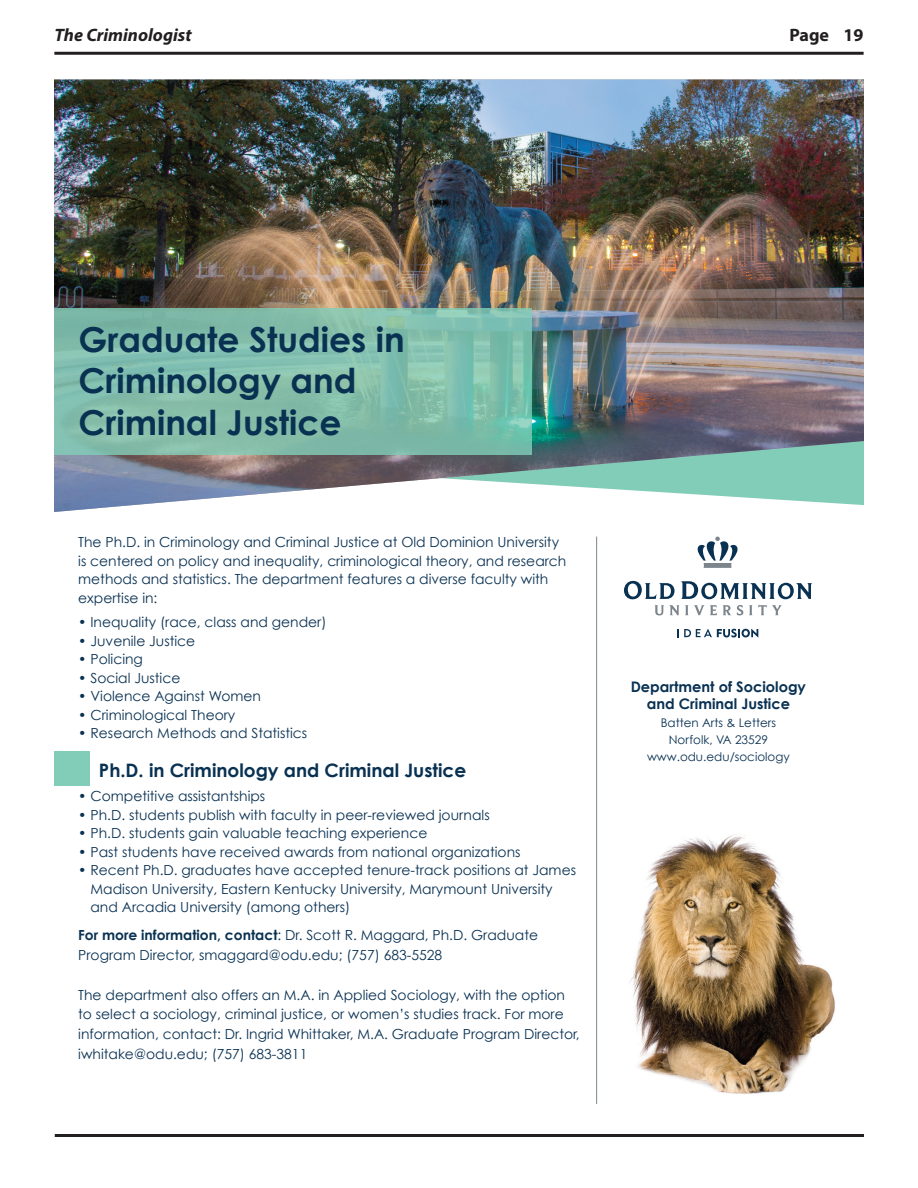
<style>
.page{position:relative;width:918px;height:1188px;background:#fff}
.page>*{position:absolute;margin:0;border:0;box-sizing:border-box;transform-origin:0 0}
.t1{font:700 34.35px/41.2px "Century Gothic";color:#093152}
.t2{font:700 18.6px "Century Gothic";color:#093152}
.t3{font:italic 700 18px "Myriad Pro";color:#231f20}
.t4{font:700 18px "Myriad Pro";color:#231f20}
.t5{font:700 14.55px/17.2px "Century Gothic";color:#093152;text-align:center}
.t6{font:13.95px/18.5px "Century Gothic";color:#093152}
.t7{font:11.85px/17.2px "Century Gothic";color:#093152;text-align:center}
.s1{font-weight:700}
</style>
<div class="page">
<hr style="left:54px;top:52px;width:810px;height:3px;background:#231f20">
<hr style="left:55px;top:1134px;width:809px;height:3px;background:#231f20">
<img style="left:597px;top:807px;width:238px;height:297px">
<img style="left:54px;top:79px;width:810px;height:433px">
<svg style="left:697px;top:537px;width:41px;height:31px"></svg>
<svg style="left:624px;top:581px;width:51px;height:18px"></svg>
<svg style="left:681px;top:581px;width:131px;height:18px"></svg>
<svg style="left:654px;top:605px;width:25px;height:10px"></svg>
<svg style="left:685px;top:605px;width:32px;height:10px"></svg>
<svg style="left:723px;top:605px;width:20px;height:10px"></svg>
<svg style="left:749px;top:605px;width:33px;height:10px"></svg>
<svg style="left:677px;top:629px;width:81px;height:9px"></svg>
<hr style="left:596px;top:537px;width:1px;height:567px;background:#7c858c">
<svg style="left:54px;top:308px;width:478px;height:147px;background:#82bdab"></svg>
<div style="left:54px;top:751px;width:36px;height:35px;background:#82cdb8"></div>
<p class="t3" style="left:54px;top:23px;width:139px">The Criminologist</p>
<p class="t4" style="left:789px;top:23px;width:76px">Page 19</p>
<p class="t1" style="left:79px;top:318px;width:328px">Graduate Studies in<br>Criminology and<br>Criminal Justice</p>
<p class="t6" style="left:78px;top:533px;width:490px">The Ph.D. in Criminology and Criminal Justice at Old Dominion University is centered on policy and inequality, criminological theory, and research methods and statistics. The department features a diverse faculty with expertise in:</p>
<p class="t6" style="left:78px;top:613px;width:250px">• Inequality (race, class and gender)</p>
<p class="t6" style="left:78px;top:631px;width:119px">• Juvenile Justice</p>
<p class="t6" style="left:78px;top:650px;width:66px">• Policing</p>
<p class="t6" style="left:78px;top:668px;width:104px">• Social Justice</p>
<p class="t6" style="left:78px;top:687px;width:184px">• Violence Against Women</p>
<p class="t6" style="left:78px;top:705px;width:159px">• Criminological Theory</p>
<p class="t6" style="left:78px;top:724px;width:231px">• Research Methods and Statistics</p>
<p class="t2" style="left:99px;top:758px;width:369px">Ph.D. in Criminology and Criminal Justice</p>
<p class="t6" style="left:78px;top:787px;width:189px">• Competitive assistantships</p>
<p class="t6" style="left:78px;top:805px;width:413px">• Ph.D. students publish with faculty in peer-reviewed journals</p>
<p class="t6" style="left:78px;top:824px;width:351px">• Ph.D. students gain valuable teaching experience</p>
<p class="t6" style="left:78px;top:842px;width:444px">• Past students have received awards from national organizations</p>
<p class="t6" style="left:90px;top:861px;width:487px;text-indent:-12px">• Recent Ph.D. graduates have accepted tenure-track positions at James<br>Madison University, Eastern Kentucky University, Marymount University and Arcadia University (among others)</p>
<p class="t6" style="left:78px;top:925px;width:461px;line-height:19.8px"><span class="s1">For more information, contact</span>: Dr. Scott R. Maggard, Ph.D. Graduate<br>Program Director, smaggard@odu.edu; (757) 683-5528</p>
<p class="t6" style="left:78px;top:984px;width:503px;line-height:19.8px">The department also offers an M.A. in Applied Sociology, with the option to select a sociology, criminal justice, or women’s studies track. For more information, contact: Dr. Ingrid Whittaker, M.A. Graduate Program Director, iwhitake@odu.edu; (757) 683-3811</p>
<p class="t5" style="left:631px;top:678px;width:177px">Department of Sociology and Criminal Justice</p>
<p class="t7" style="left:647px;top:713px;width:144px">Batten Arts &amp; Letters<br>Norfolk, VA 23529 www.odu.edu/sociology</p>
</div>
